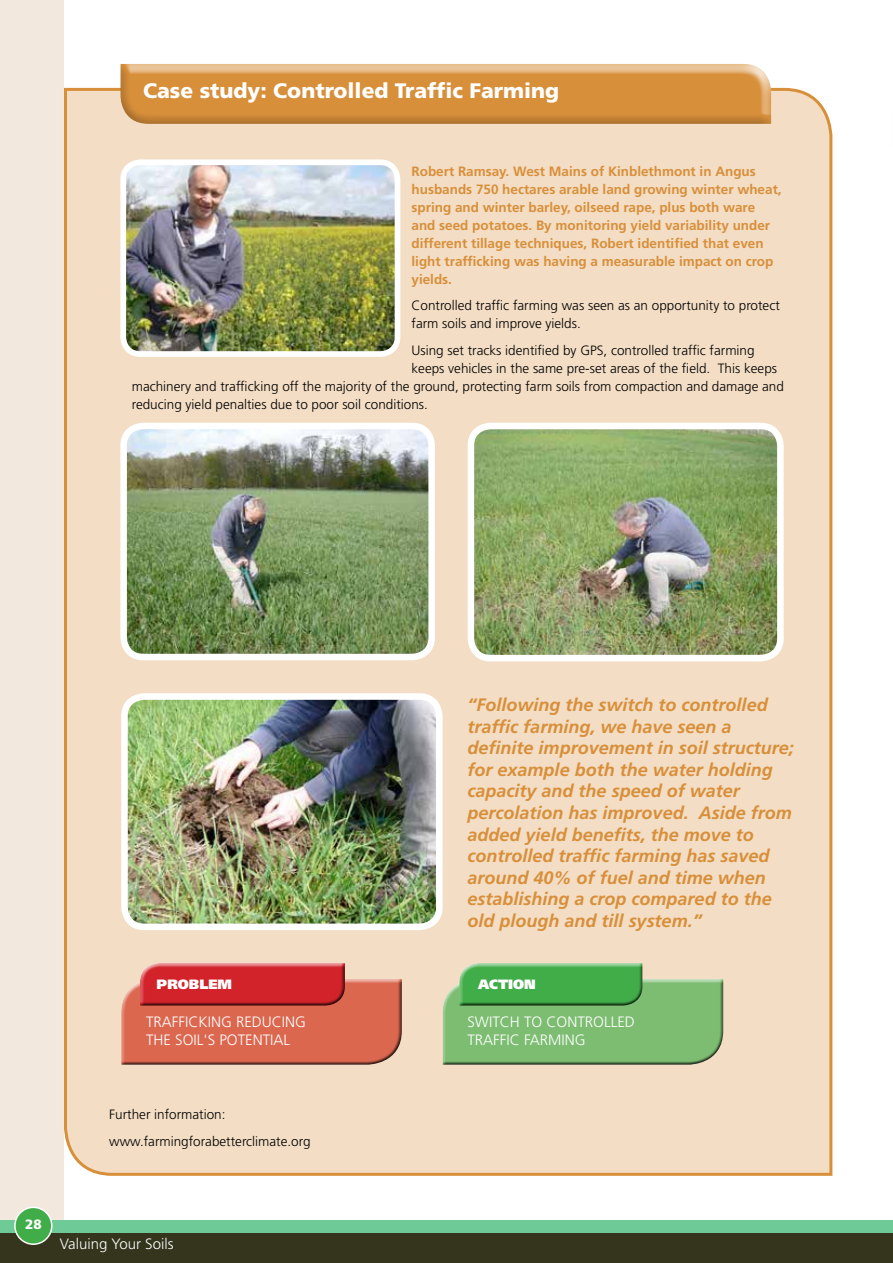
<style>
.page{position:relative;width:893px;height:1263px;background:#fff}
.page>*{position:absolute;margin:0;border:0;box-sizing:border-box;transform-origin:0 0}
.t1{font:900 21px "Frutiger LT Std";color:#fff}
.t2{font:italic 700 18px/21.6px "Frutiger LT Std";color:#d88f3a}
.t3{font:300 15px/18px "Frutiger LT Std";color:#fff}
.t4{font:300 13.5px/18px "Frutiger LT Std";color:#000}
.t5{font:700 13.5px/18px "Frutiger LT Std";color:#d88f3a}
.t6{font:900 13.5px "Frutiger LT Std";color:#fff}
.t7{font:900 13.5px "Frutiger LT Std";color:#fff}
</style>
<div class="page">
<div style="left:0;top:1233px;width:893px;height:30px;background:#34351c"></div>
<hr style="left:892px;top:0;width:1px;height:1226px;background:#f2e8de">
<div style="left:0;top:0;width:64px;height:1226px;background:#f2e8de"></div>
<div style="left:0;top:1220px;width:893px;height:13px;background:#6ecb98"></div>
<div style="left:15px;top:1207px;width:37px;height:37px;background:#41ad49;border-radius:50%"></div>
<div style="left:14px;top:1206px;width:39px;height:39px;border:2px solid #fff;border-radius:50%"></div>
<div style="left:64px;top:87px;width:769px;height:1089px;background:#f3ddc4"></div>
<div style="left:112px;top:53px;width:670px;height:72px;background:#fff"></div>
<div style="left:110px;top:57px;width:667px;height:68px;background:#000;opacity:.3"></div>
<svg style="left:892px;top:113px;width:1px;height:37px"></svg>
<img style="left:123px;top:162px;width:275px;height:192px">
<div style="left:120px;top:159px;width:280px;height:198px;border:6px solid #fff;border-radius:17px"></div>
<img style="left:124px;top:426px;width:308px;height:231px">
<div style="left:120px;top:423px;width:315px;height:237px;border:7px solid #fff;border-radius:20px"></div>
<img style="left:471px;top:426px;width:309px;height:232px">
<div style="left:468px;top:423px;width:316px;height:238px;border:7px solid #fff;border-radius:20px"></div>
<img style="left:124px;top:696px;width:315px;height:231px">
<div style="left:121px;top:693px;width:322px;height:237px;border:7px solid #fff;border-radius:20px"></div>
<div style="left:118px;top:976px;width:288px;height:91px;background:#f3ddc4"></div>
<svg style="left:121px;top:963px;width:281px;height:102px;background:#d86f58"></svg>
<div style="left:135px;top:958px;width:214px;height:50px;background:#fff;opacity:.75"></div>
<div style="left:137px;top:960px;width:213px;height:48px;background:#000;opacity:.75"></div>
<div style="left:439px;top:976px;width:289px;height:91px;background:#000;opacity:.75"></div>
<svg style="left:443px;top:963px;width:280px;height:102px;background:#86bc78"></svg>
<div style="left:455px;top:958px;width:191px;height:50px;background:#f3ddc4"></div>
<div style="left:456px;top:960px;width:191px;height:48px;background:#000;opacity:.75"></div>
<h1 class="t1" style="left:143px;top:78px;width:418px">Case study: Controlled Traffic Farming</h1>
<p class="t5" style="left:412px;top:162px;width:372px">Robert Ramsay. West Mains of Kinblethmont in Angus husbands 750 hectares arable land growing winter wheat, spring and winter barley, oilseed rape, plus both ware and seed potatoes. By monitoring yield variability under different tillage techniques, Robert identified that even light trafficking was having a measurable impact on crop yields.</p>
<p class="t4" style="left:412px;top:297px;width:370px">Controlled traffic farming was seen as an opportunity to protect farm soils and improve yields.</p>
<p class="t4" style="left:412px;top:341px;width:345px">Using set tracks identified by GPS, controlled traffic farming</p>
<p class="t4" style="left:412px;top:359px;width:367px">keeps vehicles in the same pre-set areas of the field. This keeps</p>
<p class="t4" style="left:132px;top:377px;width:654px">machinery and trafficking off the majority of the ground, protecting farm soils from compaction and damage and</p>
<p class="t4" style="left:132px;top:395px;width:298px">reducing yield penalties due to poor soil conditions.</p>
<p class="t2" style="left:468px;top:694px;width:328px">“Following the switch to controlled traffic farming, we have seen a definite improvement in soil structure; for example both the water holding capacity and the speed of water percolation has improved. Aside from added yield benefits, the move to controlled traffic farming has saved around 40% of fuel and time when establishing a crop compared to the old plough and till system.”</p>
<p class="t6" style="left:157px;top:976px;width:77px">PROBLEM</p>
<p class="t3" style="left:146px;top:1013px;width:162px">TRAFFICKING REDUCING<br>THE SOIL'S POTENTIAL</p>
<p class="t3" style="left:467px;top:1013px;width:169px">SWITCH TO CONTROLLED<br>TRAFFIC FARMING</p>
<p class="t6" style="left:478px;top:976px;width:59px">ACTION</p>
<p class="t4" style="left:109px;top:1101px;width:203px;line-height:26.5px">Further information: www.farmingforabetterclimate.org</p>
<p class="t7" style="left:25px;top:1216px;width:18px">28</p>
<p class="t3" style="left:60px;top:1235px;width:115px">Valuing Your Soils</p>
</div>
